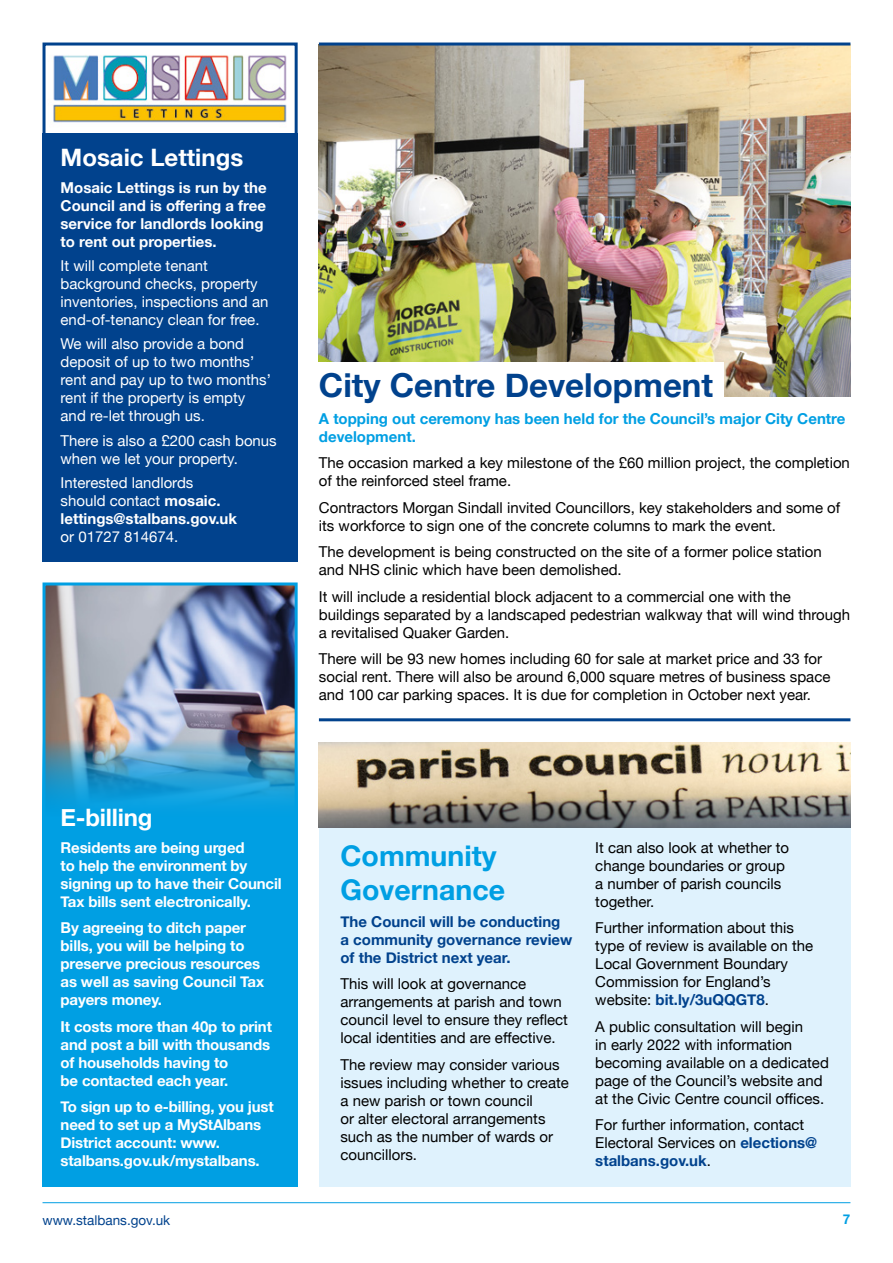
<style>
.page{position:relative;width:893px;height:1263px;background:#fff}
.page>*{position:absolute;margin:0;border:0;box-sizing:border-box;transform-origin:0 0}
.t1{font:700 33px "Helvetica Neue";color:#01428d}
.t2{font:700 28.5px/34.2px "Helvetica Neue";color:#009fe3}
.t3{font:700 24px "Helvetica Neue";color:#fff}
.t4{font:15px/18px "Helvetica Neue";color:#000}
.t5{font:700 15px/18px "Helvetica Neue";letter-spacing:-.01em;color:#fff}
.t6{font:15px/18px "Helvetica Neue";color:#fff}
.t7{font:700 15px/18px "Helvetica Neue";color:#01428d}
.t8{font:700 15px/18px "Helvetica Neue";color:#009fe3}
.t9{font:13.5px "Helvetica Neue";color:#01428d}
.t10{font:700 13.5px "Helvetica Neue";color:#009fe3}
.s1{font-weight:700}
.s2{font-weight:700;color:#01428d}
</style>
<div class="page">
<hr style="left:43px;top:1202px;width:807px;height:1px;background:#009fe3">
<img style="left:47px;top:586px;width:247px;height:152px">
<div style="left:43px;top:817px;width:255px;height:369px;background:#009fe3"></div>
<img style="left:47px;top:738px;width:247px;height:79px">
<div style="left:319px;top:828px;width:531px;height:358px;background:#dff2fd"></div>
<img style="left:53px;top:55px;width:234px;height:68px">
<div style="left:43px;top:133px;width:255px;height:428px;background:#01428d"></div>
<div style="left:43px;top:43px;width:255px;height:518px;border:3px solid #01428d"></div>
<img style="left:319px;top:46px;width:531px;height:351px">
<img style="left:319px;top:742px;width:531px;height:86px">
<div style="left:314px;top:362px;width:409px;height:45px;background:#fff"></div>
<hr style="left:319px;top:718px;width:531px;height:3px;background:#01428d">
<hr style="left:319px;top:43px;width:531px;height:3px;background:#01428d">
<div style="left:43px;top:582px;width:255px;height:604px;border:3px solid #009fe3"></div>
<p class="t3" style="left:61px;top:139px;width:184px">Mosaic Lettings</p>
<p class="t5" style="left:61px;top:179px;width:208px">Mosaic Lettings is run by the<br>Council and is offering a free service for landlords looking to rent out properties.</p>
<p class="t6" style="left:61px;top:257px;width:209px">It will complete tenant background checks, property inventories, inspections and an end-of-tenancy clean for free.</p>
<p class="t6" style="left:61px;top:336px;width:212px">We will also provide a bond deposit of up to two months’ rent and pay up to two months’ rent if the property is empty and re-let through us.</p>
<p class="t6" style="left:61px;top:432px;width:218px">There is also a £200 cash bonus when we let your property.</p>
<p class="t6" style="left:61px;top:475px;width:178px">Interested landlords should contact <span class="s1">mosaic. lettings@stalbans.gov.uk </span>or 01727 814674.</p>
<p class="t1" style="left:319px;top:359px;width:396px">City Centre Development</p>
<p class="t8" style="left:319px;top:410px;width:528px">A topping out ceremony has been held for the Council’s major City Centre development.</p>
<p class="t4" style="left:319px;top:455px;width:532px">The occasion marked a key milestone of the £60 million project, the completion of the reinforced steel frame.</p>
<p class="t4" style="left:319px;top:499px;width:523px">Contractors Morgan Sindall invited Councillors, key stakeholders and some of its workforce to sign one of the concrete columns to mark the event.</p>
<p class="t4" style="left:319px;top:544px;width:504px">The development is being constructed on the site of a former police station and NHS clinic which have been demolished.</p>
<p class="t4" style="left:319px;top:588px;width:533px">It will include a residential block adjacent to a commercial one with the buildings separated by a landscaped pedestrian walkway that will wind through a revitalised Quaker Garden.</p>
<p class="t4" style="left:319px;top:651px;width:513px">There will be 93 new homes including 60 for sale at market price and 33 for social rent. There will also be around 6,000 square metres of business space and 100 car parking spaces. It is due for completion in October next year.</p>
<p class="t3" style="left:61px;top:799px;width:93px">E-billing</p>
<p class="t5" style="left:61px;top:839px;width:223px">Residents are being urged<br>to help the environment by signing up to have their Council<br>Tax bills sent electronically.</p>
<p class="t5" style="left:61px;top:919px;width:205px">By agreeing to ditch paper bills, you will be helping to preserve precious resources as well as saving Council Tax payers money.</p>
<p class="t5" style="left:61px;top:1018px;width:213px">It costs more than 40p to print and post a bill with thousands of households having to<br>be contacted each year.</p>
<p class="t5" style="left:61px;top:1098px;width:215px">To sign up to e-billing, you just need to set up a MyStAlbans<br>District account: www. stalbans.gov.uk/mystalbans.</p>
<p class="t2" style="left:340px;top:840px;width:166px">Community<br>Governance</p>
<p class="t7" style="left:340px;top:913px;width:233px">The Council will be conducting a community governance review of the District next year.</p>
<p class="t4" style="left:340px;top:976px;width:229px">This will look at governance arrangements at parish and town council level to ensure they reflect local identities and are effective.</p>
<p class="t4" style="left:340px;top:1056px;width:230px">The review may consider various issues including whether to create a new parish or town council<br>or alter electoral arrangements such as the number of wards or councillors.</p>
<p class="t4" style="left:595px;top:839px;width:195px">It can also look at whether to change boundaries or group a number of parish councils together.</p>
<p class="t4" style="left:595px;top:920px;width:219px">Further information about this type of review is available on the<br>Local Government Boundary<br>Commission for England’s website: <span class="s2">bit.ly/3uQQGT8</span>.</p>
<p class="t4" style="left:595px;top:1018px;width:235px">A public consultation will begin<br>in early 2022 with information becoming available on a dedicated page of the Council’s website and at the Civic Centre council offices.</p>
<p class="t4" style="left:595px;top:1117px;width:223px">For further information, contact<br>Electoral Services on <span class="s2">elections@ stalbans.gov.uk</span>.</p>
<p class="t9" style="left:43px;top:1210px;width:129px">www.stalbans.gov.uk</p>
<p class="t10" style="left:843px;top:1209px;width:9px">7</p>
</div>
